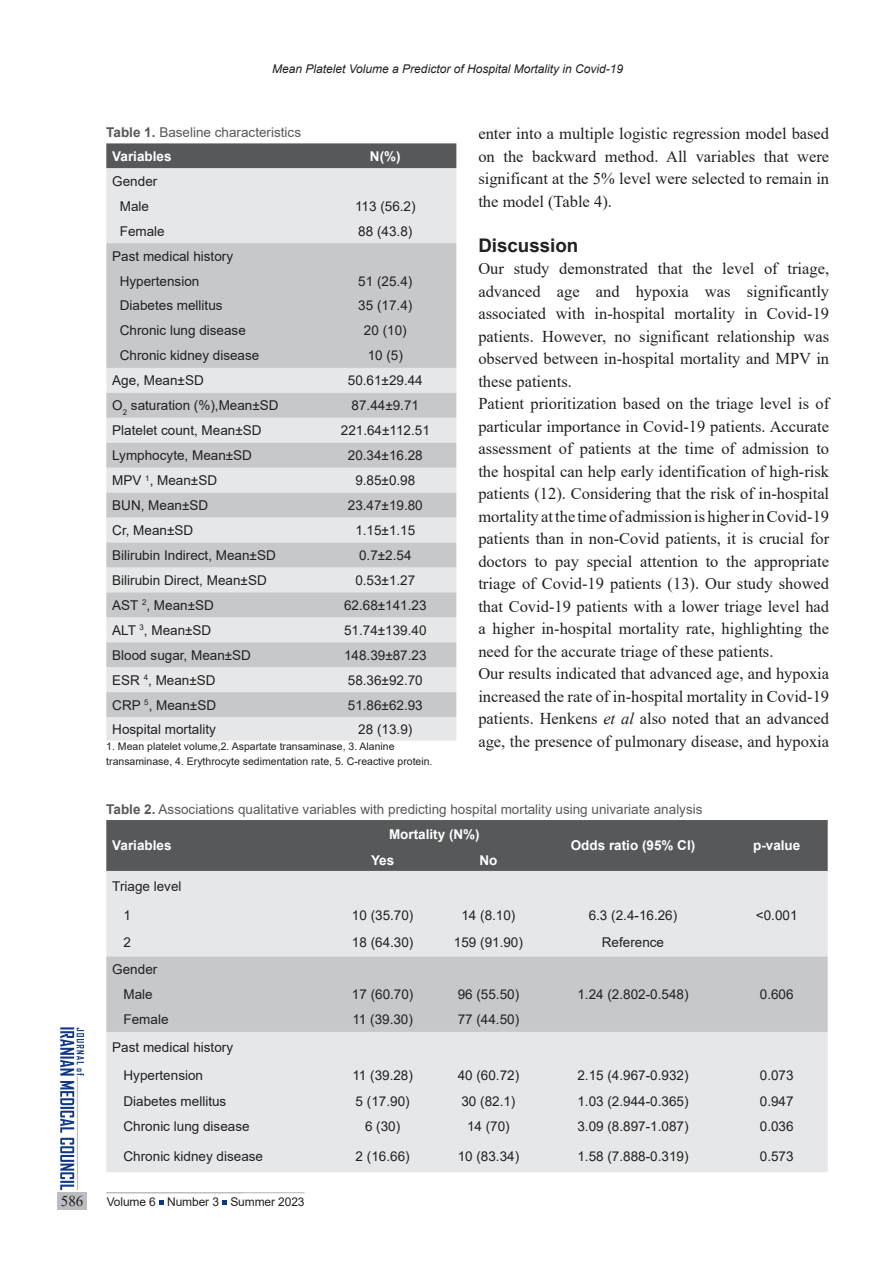
<style>
.page{position:relative;width:893px;height:1263px;background:#fff}
.page>*{position:absolute;margin:0;border:0;box-sizing:border-box;transform-origin:0 0}
.context{font:700 18.75px "Arial";color:#231f20}
.context-2{font:16.5px/22.5px "Times New Roman";color:#231f20;text-align:justify}
.t1{font:15px "Times New Roman";color:#231f20}
.t2{font:13.5px "Arial";color:#231f20}
.pic-table-t{font:13.5px "Arial";color:#57585a}
.t3{font:700 13.5px "Arial";color:#fff}
.context-3{font:italic 12px "Arial";color:#231f20}
.t4{font:12px "Arial";letter-spacing:-.01em;color:#231f20}
.context-4{font:10.5px/15px "Arial";color:#231f20}
.s1{font-style:italic}
.s2{font-weight:700}
</style>
<div class="page">
<div style="left:58px;top:1192px;width:29px;height:17px;background:#bcbdc0"></div>
<svg style="left:60px;top:1027px;width:24px;height:163px"></svg>
<hr style="left:77px;top:1076px;width:1px;height:114px;background:#bcbdc0">
<svg style="left:159px;top:1200px;width:5px;height:5px"></svg>
<svg style="left:222px;top:1200px;width:5px;height:5px"></svg>
<hr style="left:106px;top:1192px;width:199px;height:1px;background:#bcbdc0">
<div style="left:106px;top:143px;width:350px;height:25px;background:#57585a"></div>
<div style="left:106px;top:168px;width:350px;height:573px;background:#e6e7e9"></div>
<svg style="left:106px;top:243px;width:350px;height:474px;background:#d2d3d5"></svg>
<div style="left:106px;top:820px;width:722px;height:51px;background:#57585a"></div>
<div style="left:106px;top:871px;width:722px;height:301px;background:#e6e7e9"></div>
<div style="left:106px;top:956px;width:722px;height:76px;background:#c7c8ca"></div>
<p class="context-3" style="left:272px;top:61px;width:353px">Mean Platelet Volume a Predictor of Hospital Mortality in Covid-19</p>
<p class="context-2" style="left:478px;top:122px;width:352px">enter into a multiple logistic regression model based on the backward method. All variables that were significant at the 5% level were selected to remain in the model (Table 4).</p>
<p class="context" style="left:478px;top:232px;width:102px">Discussion</p>
<p class="context-2" style="left:478px;top:257px;width:352px">Our study demonstrated that the level of triage, advanced age and hypoxia was significantly associated with in-hospital mortality in Covid-19 patients. However, no significant relationship was observed between in-hospital mortality and MPV in these patients.</p>
<p class="context-2" style="left:478px;top:392px;width:352px">Patient prioritization based on the triage level is of particular importance in Covid-19 patients. Accurate assessment of patients at the time of admission to the hospital can help early identification of high-risk patients (12). Considering that the risk of in-hospital mortality at the time of admission is higher in Covid-19 patients than in non-Covid patients, it is crucial for doctors to pay special attention to the appropriate triage of Covid-19 patients (13). Our study showed that Covid-19 patients with a lower triage level had a higher in-hospital mortality rate, highlighting the need for the accurate triage of these patients.</p>
<p class="context-2" style="left:478px;top:662px;width:352px">Our results indicated that advanced age, and hypoxia increased the rate of in-hospital mortality in Covid-19 patients. Henkens <span class="s1">et al</span> also noted that an advanced age, the presence of pulmonary disease, and hypoxia</p>
<p class="pic-table-t" style="left:106px;top:123px;width:196px"><span class="s2">Table 1.</span> Baseline characteristics</p>
<p class="t3" style="left:112px;top:147px;width:61px">Variables</p>
<p class="t3" style="left:370px;top:147px;width:32px">N(%)</p>
<p class="t2" style="left:112px;top:172px;width:47px">Gender</p>
<p class="t2" style="left:120px;top:197px;width:31px">Male</p>
<p class="t2" style="left:355px;top:197px;width:62px">113 (56.2)</p>
<p class="t2" style="left:120px;top:222px;width:47px">Female</p>
<p class="t2" style="left:358px;top:222px;width:56px">88 (43.8)</p>
<p class="t2" style="left:112px;top:246px;width:122px">Past medical history</p>
<p class="t2" style="left:120px;top:271px;width:81px">Hypertension</p>
<p class="t2" style="left:358px;top:271px;width:56px">51 (25.4)</p>
<p class="t2" style="left:120px;top:296px;width:104px">Diabetes mellitus</p>
<p class="t2" style="left:358px;top:296px;width:56px">35 (17.4)</p>
<p class="t2" style="left:120px;top:321px;width:128px">Chronic lung disease</p>
<p class="t2" style="left:364px;top:321px;width:44px">20 (10)</p>
<p class="t2" style="left:120px;top:346px;width:141px">Chronic kidney disease</p>
<p class="t2" style="left:368px;top:346px;width:37px">10 (5)</p>
<p class="t2" style="left:112px;top:371px;width:93px">Age, Mean±SD</p>
<p class="t2" style="left:348px;top:371px;width:76px">50.61±29.44</p>
<p class="t2" style="left:112px;top:396px;width:168px">O<sub>2</sub> saturation (%),Mean±SD</p>
<p class="t2" style="left:352px;top:396px;width:69px">87.44±9.71</p>
<p class="t2" style="left:112px;top:421px;width:151px">Platelet count, Mean±SD</p>
<p class="t2" style="left:341px;top:421px;width:90px">221.64±112.51</p>
<p class="t2" style="left:112px;top:446px;width:141px">Lymphocyte, Mean±SD</p>
<p class="t2" style="left:348px;top:446px;width:76px">20.34±16.28</p>
<p class="t2" style="left:112px;top:471px;width:106px">MPV <sup>1</sup>, Mean±SD</p>
<p class="t2" style="left:355px;top:471px;width:61px">9.85±0.98</p>
<p class="t2" style="left:112px;top:496px;width:97px">BUN, Mean±SD</p>
<p class="t2" style="left:348px;top:496px;width:76px">23.47±19.80</p>
<p class="t2" style="left:112px;top:521px;width:82px">Cr, Mean±SD</p>
<p class="t2" style="left:355px;top:521px;width:61px">1.15±1.15</p>
<p class="t2" style="left:112px;top:546px;width:165px">Bilirubin Indirect, Mean±SD</p>
<p class="t2" style="left:359px;top:546px;width:54px">0.7±2.54</p>
<p class="t2" style="left:112px;top:571px;width:156px">Bilirubin Direct, Mean±SD</p>
<p class="t2" style="left:355px;top:571px;width:61px">0.53±1.27</p>
<p class="t2" style="left:112px;top:596px;width:103px">AST <sup>2</sup>, Mean±SD</p>
<p class="t2" style="left:344px;top:596px;width:84px">62.68±141.23</p>
<p class="t2" style="left:112px;top:621px;width:101px">ALT <sup>3</sup>, Mean±SD</p>
<p class="t2" style="left:344px;top:621px;width:84px">51.74±139.40</p>
<p class="t2" style="left:112px;top:646px;width:140px">Blood sugar, Mean±SD</p>
<p class="t2" style="left:344px;top:646px;width:84px">148.39±87.23</p>
<p class="t2" style="left:112px;top:670px;width:105px">ESR <sup>4</sup>, Mean±SD</p>
<p class="t2" style="left:348px;top:670px;width:76px">58.36±92.70</p>
<p class="t2" style="left:112px;top:695px;width:105px">CRP <sup>5</sup>, Mean±SD</p>
<p class="t2" style="left:348px;top:695px;width:76px">51.86±62.93</p>
<p class="t2" style="left:112px;top:720px;width:105px">Hospital mortality</p>
<p class="t2" style="left:358px;top:720px;width:56px">28 (13.9)</p>
<p class="context-4" style="left:106px;top:738px;width:328px">1. Mean platelet volume,2. Aspartate transaminase, 3. Alanine transaminase, 4. Erythrocyte sedimentation rate, 5. C-reactive protein.</p>
<p class="pic-table-t" style="left:106px;top:800px;width:598px"><span class="s2">Table 2.</span> Associations qualitative variables with predicting hospital mortality using univariate analysis</p>
<p class="t3" style="left:112px;top:836px;width:61px">Variables</p>
<p class="t3" style="left:389px;top:825px;width:92px">Mortality (N%)</p>
<p class="t3" style="left:571px;top:836px;width:126px">Odds ratio (95% CI)</p>
<p class="t3" style="left:753px;top:836px;width:49px">p-value</p>
<p class="t3" style="left:371px;top:851px;width:25px">Yes</p>
<p class="t3" style="left:479px;top:851px;width:19px">No</p>
<p class="t2" style="left:112px;top:877px;width:71px">Triage level</p>
<p class="t2" style="left:124px;top:905px;width:9px">1</p>
<p class="t2" style="left:352px;top:905px;width:63px">10 (35.70)</p>
<p class="t2" style="left:461px;top:905px;width:56px">14 (8.10)</p>
<p class="t2" style="left:589px;top:905px;width:90px">6.3 (2.4-16.26)</p>
<p class="t2" style="left:756px;top:905px;width:43px">&lt;0.001</p>
<p class="t2" style="left:124px;top:933px;width:9px">2</p>
<p class="t2" style="left:352px;top:933px;width:63px">18 (64.30)</p>
<p class="t2" style="left:454px;top:933px;width:71px">159 (91.90)</p>
<p class="t2" style="left:602px;top:933px;width:64px">Reference</p>
<p class="t2" style="left:112px;top:960px;width:47px">Gender</p>
<p class="t2" style="left:124px;top:985px;width:31px">Male</p>
<p class="t2" style="left:352px;top:985px;width:63px">17 (60.70)</p>
<p class="t2" style="left:458px;top:985px;width:63px">96 (55.50)</p>
<p class="t2" style="left:577px;top:985px;width:113px">1.24 (2.802-0.548)</p>
<p class="t2" style="left:760px;top:985px;width:35px">0.606</p>
<p class="t2" style="left:124px;top:1010px;width:47px">Female</p>
<p class="t2" style="left:352px;top:1010px;width:62px">11 (39.30)</p>
<p class="t2" style="left:458px;top:1010px;width:63px">77 (44.50)</p>
<p class="t2" style="left:112px;top:1038px;width:122px">Past medical history</p>
<p class="t2" style="left:124px;top:1066px;width:81px">Hypertension</p>
<p class="t2" style="left:352px;top:1066px;width:62px">11 (39.28)</p>
<p class="t2" style="left:458px;top:1066px;width:63px">40 (60.72)</p>
<p class="t2" style="left:577px;top:1066px;width:113px">2.15 (4.967-0.932)</p>
<p class="t2" style="left:760px;top:1066px;width:35px">0.073</p>
<p class="t2" style="left:124px;top:1091px;width:104px">Diabetes mellitus</p>
<p class="t2" style="left:356px;top:1091px;width:56px">5 (17.90)</p>
<p class="t2" style="left:461px;top:1091px;width:56px">30 (82.1)</p>
<p class="t2" style="left:577px;top:1091px;width:113px">1.03 (2.944-0.365)</p>
<p class="t2" style="left:760px;top:1091px;width:35px">0.947</p>
<p class="t2" style="left:124px;top:1117px;width:128px">Chronic lung disease</p>
<p class="t2" style="left:365px;top:1117px;width:37px">6 (30)</p>
<p class="t2" style="left:467px;top:1117px;width:44px">14 (70)</p>
<p class="t2" style="left:577px;top:1117px;width:113px">3.09 (8.897-1.087)</p>
<p class="t2" style="left:760px;top:1117px;width:35px">0.036</p>
<p class="t2" style="left:124px;top:1147px;width:141px">Chronic kidney disease</p>
<p class="t2" style="left:356px;top:1147px;width:56px">2 (16.66)</p>
<p class="t2" style="left:458px;top:1147px;width:63px">10 (83.34)</p>
<p class="t2" style="left:577px;top:1147px;width:113px">1.58 (7.888-0.319)</p>
<p class="t2" style="left:760px;top:1147px;width:35px">0.573</p>
<p class="t1" style="left:61px;top:1190px;width:24px">586</p>
<p class="t4" style="left:107px;top:1193px;width:199px">Volume 6 Number 3 Summer 2023</p>
</div>
